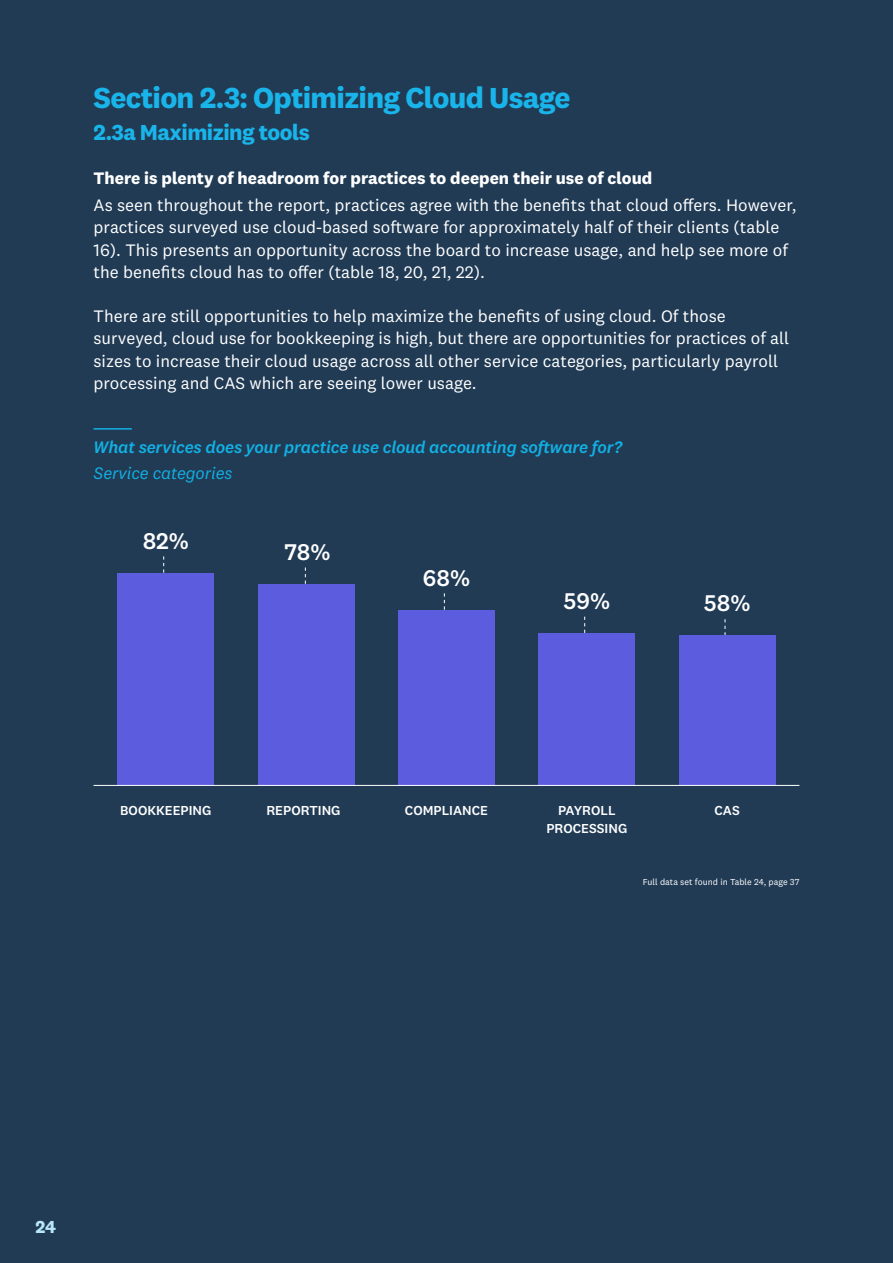
<style>
.page{position:relative;width:893px;height:1263px;background:#213b55}
.page>*{position:absolute;margin:0;border:0;box-sizing:border-box;transform-origin:0 0}
.t1{font:700 30px "National 2";letter-spacing:-.025em;color:#19b4e9}
.t2{font:500 23.55px "National 2";color:#fff}
.t3{font:700 22.5px "National 2";letter-spacing:-.025em;color:#19b4e9}
.t4{font:700 18px "National 2";color:#b8e8f7}
.t5{font:17.25px/22.5px "National 2";color:#fff}
.t6{font:700 17.25px "National 2";color:#fff}
.t7{font:italic 500 17.25px "National 2";letter-spacing:-.01em;color:#12b0e3}
.t8{font:italic 17.25px "National 2";letter-spacing:-.01em;color:#12b0e3}
.t9{font:500 13.5px/18px "National 2";color:#fff;text-align:center}
.t10{font:9px "National 2";color:#fff}
</style>
<div class="page">
<hr style="left:94px;top:428px;width:38px;height:2px;background:#12b0e3">
<svg style="left:444px;top:593px;width:1px;height:17px"></svg>
<svg style="left:305px;top:567px;width:1px;height:17px"></svg>
<svg style="left:163px;top:556px;width:1px;height:17px"></svg>
<div style="left:679px;top:635px;width:96px;height:150px;background:#5c5cde"></div>
<div style="left:539px;top:633px;width:96px;height:152px;background:#5c5cde"></div>
<div style="left:398px;top:610px;width:97px;height:175px;background:#5c5cde"></div>
<div style="left:258px;top:584px;width:96px;height:201px;background:#5c5cde"></div>
<div style="left:118px;top:573px;width:96px;height:212px;background:#5c5cde"></div>
<hr style="left:94px;top:785px;width:705px;height:1px;background:#fff">
<h1 class="t1" style="left:94px;top:79px;width:478px">Section 2.3: Optimizing Cloud Usage</h1>
<h3 class="t3" style="left:94px;top:119px;width:218px">2.3a Maximizing tools</h3>
<p class="t6" style="left:94px;top:167px;width:560px">There is plenty of headroom for practices to deepen their use of cloud</p>
<p class="t5" style="left:94px;top:193px;width:704px">As seen throughout the report, practices agree with the benefits that cloud offers. However, practices surveyed use cloud-based software for approximately half of their clients (table 16). This presents an opportunity across the board to increase usage, and help see more of the benefits cloud has to offer (table 18, 20, 21, 22).</p>
<p class="t5" style="left:94px;top:305px;width:697px">There are still opportunities to help maximize the benefits of using cloud. Of those surveyed, cloud use for bookkeeping is high, but there are opportunities for practices of all sizes to increase their cloud usage across all other service categories, particularly payroll processing and CAS which are seeing lower usage.</p>
<p class="t7" style="left:94px;top:436px;width:530px">What services does your practice use cloud accounting software for?</p>
<p class="t8" style="left:94px;top:463px;width:140px">Service categories</p>
<h2 class="t2" style="left:143px;top:526px;width:48px">82%</h2>
<h2 class="t2" style="left:284px;top:537px;width:48px">78%</h2>
<h2 class="t2" style="left:423px;top:563px;width:49px">68%</h2>
<h2 class="t2" style="left:564px;top:586px;width:48px">59%</h2>
<h2 class="t2" style="left:704px;top:589px;width:48px">58%</h2>
<p class="t9" style="left:120px;top:801px;width:93px">BOOKKEEPING</p>
<p class="t9" style="left:266px;top:801px;width:76px">REPORTING</p>
<p class="t9" style="left:405px;top:801px;width:85px">COMPLIANCE</p>
<p class="t9" style="left:714px;top:801px;width:27px">CAS</p>
<p class="t9" style="left:546px;top:801px;width:82px">PAYROLL<br>PROCESSING</p>
<p class="t10" style="left:643px;top:876px;width:158px">Full data set found in Table 24, page 37</p>
<p class="t4" style="left:35px;top:1216px;width:22px">24</p>
</div>
